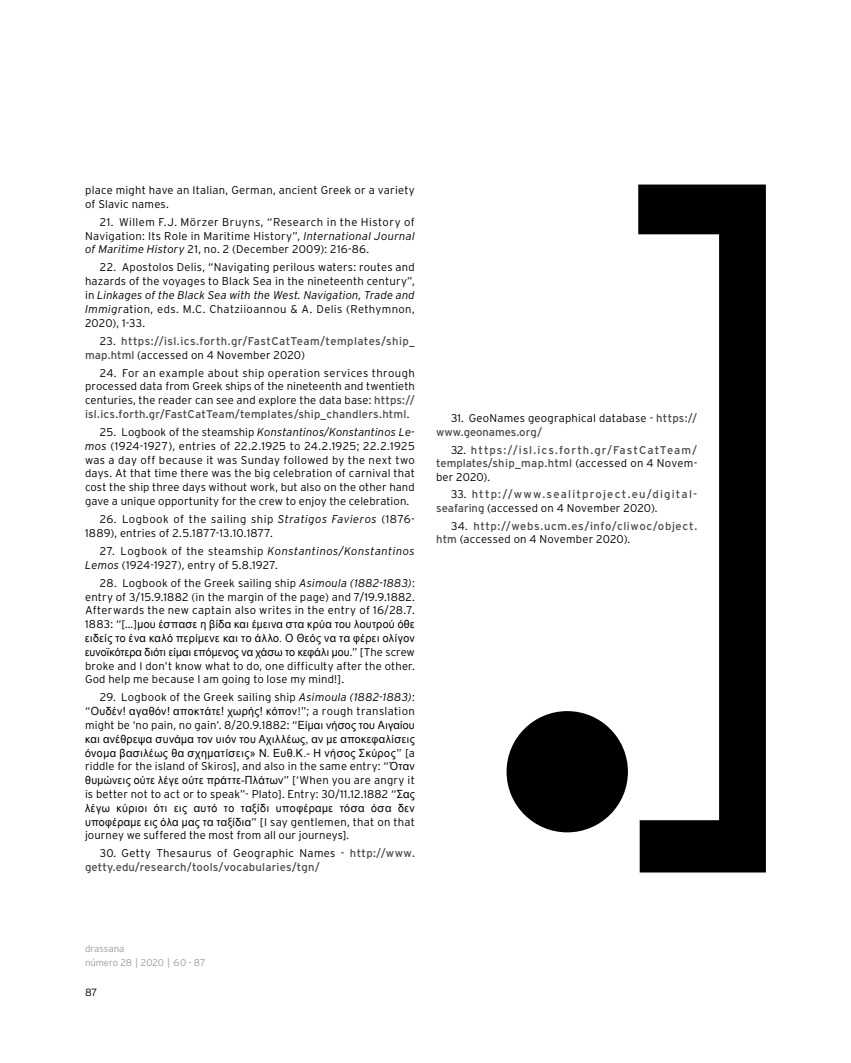
<style>
.page{position:relative;width:851px;height:1063px;background:#fff}
.page>*{position:absolute;margin:0;border:0;box-sizing:border-box;transform-origin:0 0}
.t1{font:300 11.25px/13.8px "Interstate";letter-spacing:.015em;color:#000;text-align:justify}
.t2{font:11.25px/13.5px "Interstate";letter-spacing:.04em;color:#4a4a49}
.t3{font:11.25px/13.8px "Interstate";letter-spacing:.01em;color:#4a4a49}
.t4{font:11.25px/13.5px "Interstate";letter-spacing:.105em;color:#4a4a49}
.t5{font:300 10.5px "Interstate";color:#000}
.t6{font:300 9.75px/13.5px "Interstate";letter-spacing:-.015em;color:#9d9d9c}
.s1{font-style:italic}
.s2{font-weight:300;color:#000}
.s3{font-weight:400;color:#4a4a49}
.s4{font-family:"Arial Narrow";font-weight:400}
</style>
<div class="page">
<div style="left:506px;top:711px;width:121px;height:121px;background:#000;border-radius:50%"></div>
<svg style="left:638px;top:185px;width:127px;height:688px"></svg>
<p class="t1" style="left:85px;top:183px;width:331px">place might have an Italian, German, ancient Greek or a variety of Slavic names.</p>
<p class="t1" style="left:85px;top:215px;width:331px;text-indent:15px">21. Willem F.J. Mörzer Bruyns, “Research in the History of Navigation: Its Role in Maritime History”, <span class="s1">International Journal of Maritime History</span> 21, no. 2 (December 2009): 216-86.</p>
<p class="t1" style="left:85px;top:261px;width:331px;text-indent:15px">22. Apostolos Delis, “Navigating perilous waters: routes and hazards of the voyages to Black Sea in the nineteenth century”, in <span class="s1">Linkages of the Black Sea with the West. Navigation, Trade and Immigr</span>ation, eds. M.C. Chatziioannou &amp; A. Delis (Rethymnon, 2020), 1-33.</p>
<p class="t2" style="left:85px;top:334px;width:331px;text-indent:15px"><span class="s2">23.</span> https://isl.ics.forth.gr/FastCatTeam/templates/ship_ map.html <span class="s2">(accessed on 4 November 2020)</span></p>
<p class="t1" style="left:85px;top:366px;width:331px;text-indent:15px">24. For an example about ship operation services through processed data from Greek ships of the nineteenth and twentieth centuries, the reader can see and explore the data base: <span class="s3">https:// isl.ics.forth.gr/FastCatTeam/templates/ship_chandlers.html</span>.</p>
<p class="t1" style="left:85px;top:425px;width:331px;text-indent:15px">25. Logbook of the steamship <span class="s1">Konstantinos/Konstantinos Le&shy;mos</span> (1924-1927), entries of 22.2.1925 to 24.2.1925; 22.2.1925 was a day off because it was Sunday followed by the next two days. At that time there was the big celebration of carnival that cost the ship three days without work, but also on the other hand gave a unique opportunity for the crew to enjoy the celebration.</p>
<p class="t1" style="left:85px;top:512px;width:331px;text-indent:15px">26. Logbook of the sailing ship <span class="s1">Stratigos Favieros</span> (1876-<br>1889), entries of 2.5.1877-13.10.1877.</p>
<p class="t1" style="left:85px;top:544px;width:331px;text-indent:15px">27. Logbook of the steamship <span class="s1">Konstantinos/Konstantinos<br>Lemos</span> (1924-1927), entry of 5.8.1927.</p>
<p class="t1" style="left:85px;top:576px;width:331px;text-indent:15px">28. Logbook of the Greek sailing ship <span class="s1">Asimoula (1882-1883)</span>: entry of 3/15.9.1882 (in the margin of the page) and 7/19.9.1882.<br>Afterwards the new captain also writes in the entry of 16/28.7.<br>1883: “[…]<span class="s4">μου έσπασε η βίδα και έμεινα στα κρύα του λουτρού όθε ειδείς το ένα καλό περίμενε και το άλλο. Ο Θεός να τα φέρει ολίγον ευνοϊκότερα διότι είμαι επόμενος να χάσω το κεφάλι μου</span>.” [The screw broke and I don’t know what to do, one difficulty after the other.<br>God help me because I am going to lose my mind!].</p>
<p class="t1" style="left:85px;top:690px;width:331px;text-indent:15px">29. Logbook of the Greek sailing ship <span class="s1">Asimoula (1882-1883)</span>: “<span class="s4">Ουδέν! αγαθόν! αποκτάτε! χωρής! κόπον</span>!”; a rough translation might be ‘no pain, no gain’. 8/20.9.1882: “<span class="s4">Είμαι νήσος του Αιγαίου και ανέθρεψα συνάμα τον υιόν του Αχιλλέως, αν με αποκεφαλίσεις όνομα βασιλέως θα σχηματίσεις» Ν. Ευθ.Κ.- Η νήσος Σκύρος</span>” [a riddle for the island of Skiros], and also in the same entry: “<span class="s4">Όταν θυμώνεις ούτε λέγε ούτε πράττε-Πλάτων</span>” [‘When you are angry it is better not to act or to speak”- Plato]. Entry: 30/11.12.1882 “<span class="s4">Σας λέγω κύριοι ότι εις αυτό το ταξίδι υποφέραμε τόσα όσα δεν υποφέραμε εις όλα μας τα ταξίδια</span>” [I say gentlemen, that on that journey we suffered the most from all our journeys].</p>
<p class="t3" style="left:85px;top:846px;width:331px;text-indent:15px"><span class="s2">30. Getty Thesaurus of Geographic Names -</span> http://www. getty.edu/research/tools/vocabularies/tgn/</p>
<p class="t1" style="left:436px;top:412px;width:262px;text-indent:15px">31. GeoNames geographical database - <span class="s3">https:// www.geonames.org/</span></p>
<p class="t2" style="left:436px;top:443px;width:263px;text-align:justify;text-indent:15px"><span class="s2">32.</span> https://isl.ics.forth.gr/FastCatTeam/ templates/ship_map.html <span class="s2">(accessed on 4 Novem&shy;ber 2020).</span></p>
<p class="t4" style="left:436px;top:488px;width:262px;text-indent:15px"><span class="s2">33.</span> http://www.sealitproject.eu/digital&shy;seafaring <span class="s2">(accessed on 4 November 2020).</span></p>
<p class="t2" style="left:436px;top:519px;width:262px;text-indent:15px"><span class="s2">34.</span> http://webs.ucm.es/info/cliwoc/object. htm <span class="s2">(accessed on 4 November 2020).</span></p>
<p class="t6" style="left:85px;top:942px;width:122px">drassana<br>número 28 | 2020 | 60 - 87</p>
<p class="t5" style="left:85px;top:986px;width:14px">87</p>
</div>
